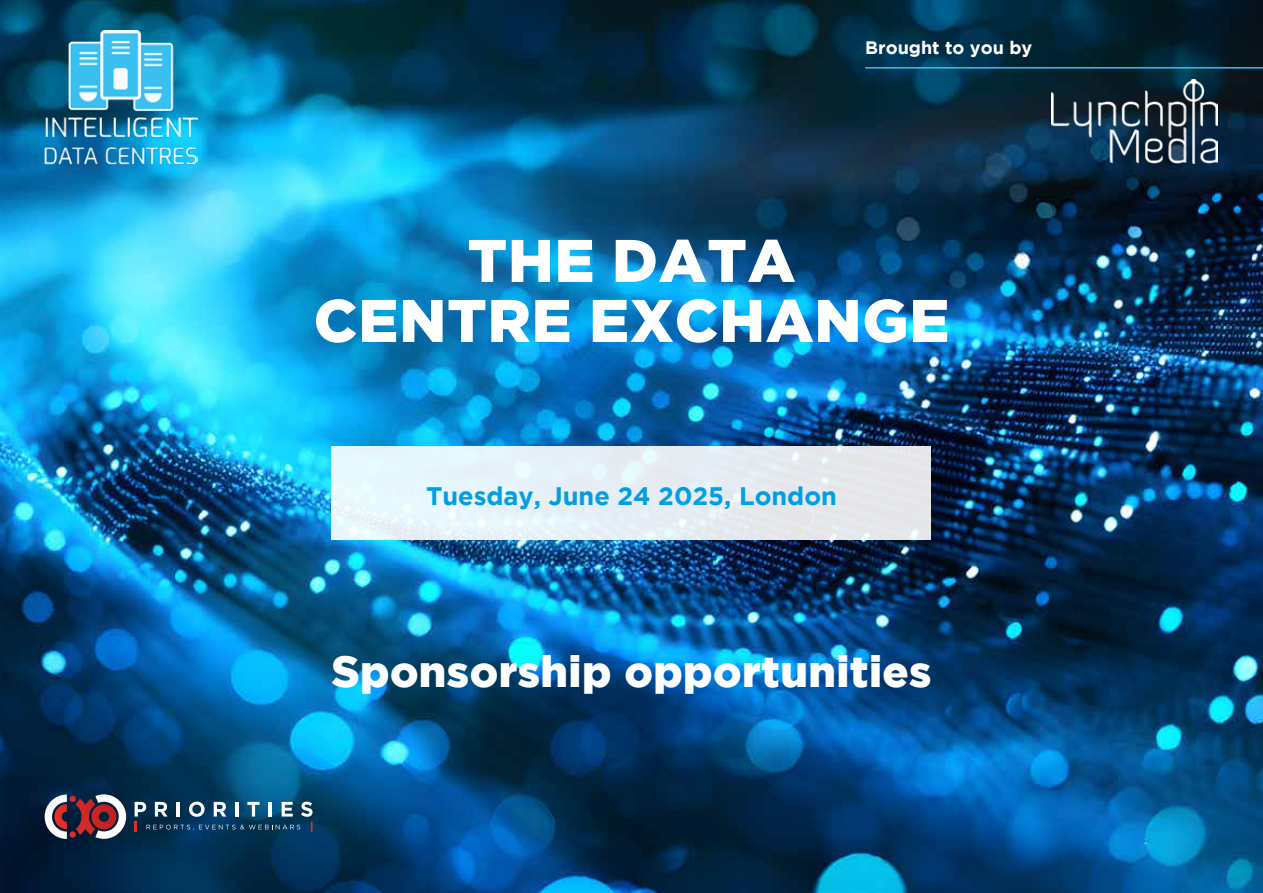
<style>
.page{position:relative;width:1263px;height:893px;background:#fff}
.page>*{position:absolute;margin:0;border:0;box-sizing:border-box;transform-origin:0 0}
.t1{font:900 60px/60px "Gotham";letter-spacing:.015em;color:#fff;text-align:center}
.t2{font:900 43.5px "Gotham";letter-spacing:.01em;color:#fff}
.t3{font:700 25.35px "Gotham";color:#009fe3}
.t4{font:700 18px "Gotham";color:#fff}
</style>
<div class="page">
<img style="left:0;top:0;width:1263px;height:893px">
<img style="left:43px;top:31px;width:155px;height:138px">
<svg style="left:45px;top:794px;width:81px;height:45px"></svg>
<svg style="left:135px;top:802px;width:177px;height:30px;background:#355e7b"></svg>
<img style="left:1051px;top:80px;width:167px;height:83px">
<div style="left:332px;top:446px;width:599px;height:94px;background:linear-gradient(to right,#e7f9ff,#e5e5e9)"></div>
<hr style="left:865px;top:67px;width:398px;height:2px;background:#3abff0">
<p class="t4" style="left:865px;top:37px;width:169px">Brought to you by</p>
<h1 class="t1" style="left:314px;top:229px;width:637px">THE DATA<br>CENTRE EXCHANGE</h1>
<p class="t3" style="left:426px;top:481px;width:412px">Tuesday, June 24 2025, London</p>
<h2 class="t2" style="left:331px;top:647px;width:602px">Sponsorship opportunities</h2>
</div>
